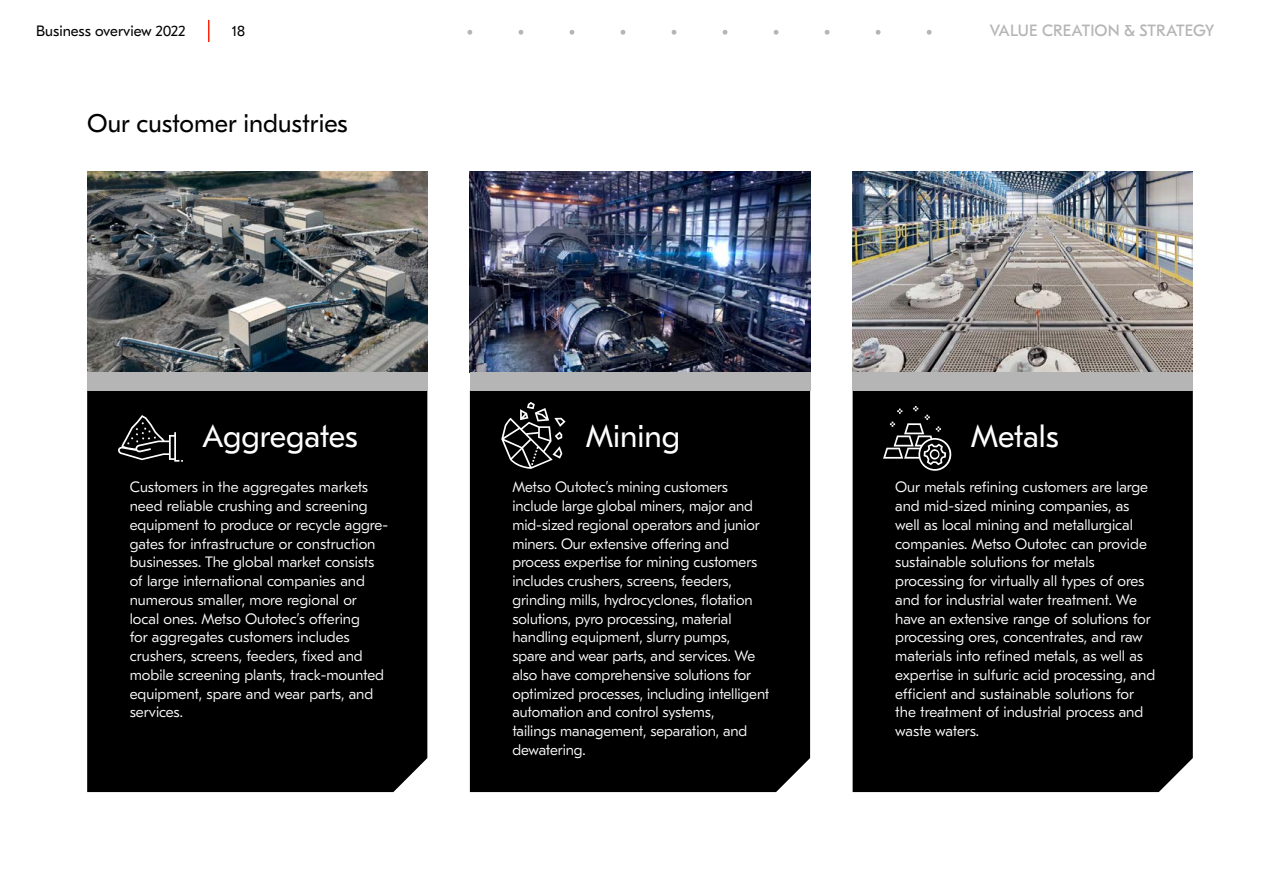
<style>
.page{position:relative;width:1263px;height:893px;background:#fff}
.page>*{position:absolute;margin:0;border:0;box-sizing:border-box;transform-origin:0 0}
.t1{font:31.5px "GT Eesti Pro Text";color:#fff}
.t2{font:25.5px "GT Eesti Pro Text";color:#000}
.t3{font:16.35px "GT Eesti Pro Text";letter-spacing:.01em;color:#b5b5b5}
.t4{font:300 15px/18.8px "GT Eesti Pro Text";letter-spacing:-.005em;color:#fff}
.t5{font:15px "GT Eesti Pro Text";color:#000}
</style>
<div class="page">
<svg style="left:208px;top:20px;width:1px;height:22px"></svg>
<svg style="left:723px;top:30px;width:4px;height:5px"></svg>
<svg style="left:774px;top:30px;width:4px;height:5px"></svg>
<svg style="left:927px;top:30px;width:4px;height:5px"></svg>
<svg style="left:825px;top:30px;width:4px;height:5px"></svg>
<svg style="left:876px;top:30px;width:4px;height:5px"></svg>
<svg style="left:467px;top:30px;width:5px;height:5px"></svg>
<svg style="left:519px;top:30px;width:4px;height:5px"></svg>
<svg style="left:672px;top:30px;width:4px;height:5px"></svg>
<svg style="left:570px;top:30px;width:4px;height:5px"></svg>
<svg style="left:621px;top:30px;width:4px;height:5px"></svg>
<img style="left:853px;top:171px;width:340px;height:201px">
<img style="left:470px;top:171px;width:340px;height:201px">
<img style="left:87px;top:171px;width:340px;height:201px">
<div style="left:87px;top:390px;width:340px;height:402px;background:#000"></div>
<div style="left:470px;top:390px;width:340px;height:402px;background:#000"></div>
<div style="left:853px;top:390px;width:340px;height:402px;background:#000"></div>
<div style="left:87px;top:372px;width:340px;height:18px;background:#b5b5b5"></div>
<div style="left:470px;top:372px;width:340px;height:18px;background:#b5b5b5"></div>
<div style="left:853px;top:372px;width:340px;height:18px;background:#b5b5b5"></div>
<svg style="left:118px;top:415px;width:65px;height:47px;background:#282828"></svg>
<svg style="left:501px;top:402px;width:64px;height:67px;background:#313131"></svg>
<svg style="left:883px;top:406px;width:70px;height:67px;background:#292929"></svg>
<p class="t5" style="left:36px;top:23px;width:149px">Business overview 2022</p>
<p class="t5" style="left:232px;top:23px;width:15px">18</p>
<p class="t3" style="left:990px;top:21px;width:226px">VALUE CREATION &amp; STRATEGY</p>
<h2 class="t2" style="left:87px;top:109px;width:262px">Our customer industries</h2>
<h1 class="t1" style="left:202px;top:418px;width:157px">Aggregates</h1>
<p class="t4" style="left:130px;top:478px;width:260px">Customers in the aggregates markets need reliable crushing and screening equipment to produce or recycle aggre&shy;gates for infrastructure or construction businesses. The global market consists of large international companies and numerous smaller, more regional or local ones. Metso Outotec’s offering<br>for aggregates customers includes crushers, screens, feeders, fixed and mobile screening plants, track-mounted equipment, spare and wear parts, and services.</p>
<h1 class="t1" style="left:586px;top:418px;width:96px">Mining</h1>
<p class="t4" style="left:512px;top:478px;width:258px">Metso Outotec’s mining customers include large global miners, major and mid-sized regional operators and junior miners. Our extensive offering and process expertise for mining customers includes crushers, screens, feeders, grinding mills, hydrocyclones, flotation solutions, pyro processing, material handling equipment, slurry pumps,<br>spare and wear parts, and services. We also have comprehensive solutions for optimized processes, including intelligent automation and control systems,<br>tailings management, separation, and dewatering.</p>
<h1 class="t1" style="left:971px;top:418px;width:90px">Metals</h1>
<p class="t4" style="left:895px;top:478px;width:262px">Our metals refining customers are large and mid-sized mining companies, as well as local mining and metallurgical companies. Metso Outotec can provide sustainable solutions for metals processing for virtually all types of ores and for industrial water treatment. We have an extensive range of solutions for processing ores, concentrates, and raw materials into refined metals, as well as expertise in sulfuric acid processing, and efficient and sustainable solutions for the treatment of industrial process and waste waters.</p>
</div>
